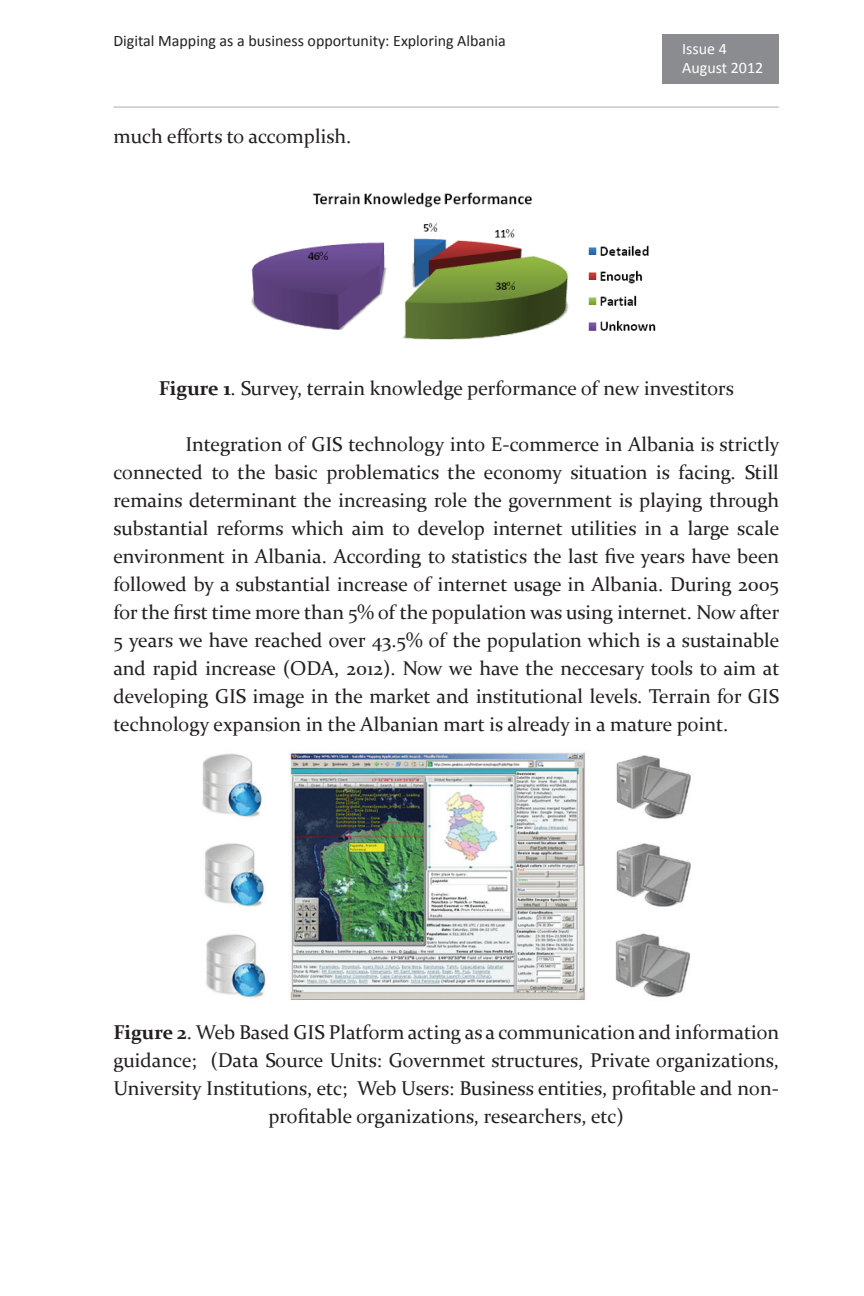
<style>
.page{position:relative;width:864px;height:1296px;background:#fff}
.page>*{position:absolute;margin:0;border:0;box-sizing:border-box;transform-origin:0 0}
.t1{font:20px/28px "Constantia";color:#231f20;text-align:justify}
.t2{font:16px "Calibri";color:#231f20}
.t3{font:16px/19.2px "Calibri";color:#fff}
.s1{font-weight:700}
</style>
<div class="page">
<hr style="left:113px;top:106px;width:666px;height:2px;background:#c7c8ca">
<div style="left:662px;top:34px;width:117px;height:49px;background:#8a8c8f"></div>
<img style="left:251px;top:192px;width:405px;height:148px">
<img style="left:202px;top:752px;width:489px;height:248px">
<p class="t2" style="left:113px;top:31px;width:394px">Digital Mapping as a business opportunity: Exploring Albania</p>
<p class="t1" style="left:113px;top:122px;width:239px">much efforts to accomplish.</p>
<p class="t3" style="left:682px;top:38px;width:83px">Issue 4<br>August 2012</p>
<p class="t1" style="left:159px;top:374px;width:577px"><span class="s1">Figure 1</span>. Survey, terrain knowledge performance of new investitors</p>
<p class="t1" style="left:113px;top:430px;width:668px;text-indent:72px">Integration of GIS technology into E-commerce in Albania is strictly connected to the basic problematics the economy situation is facing. Still remains determinant the increasing role the government is playing through substantial reforms which aim to develop internet utilities in a large scale environment in Albania. According to statistics the last five years have been followed by a substantial increase of internet usage in Albania. During 2005 for the first time more than 5% of the population was using internet. Now after 5 years we have reached over 43.5% of the population which is a sustainable and rapid increase (ODA, 2012). Now we have the neccesary tools to aim at developing GIS image in the market and institutional levels. Terrain for GIS technology expansion in the Albanian mart is already in a mature point.</p>
<p class="t1" style="left:113px;top:1018px;width:667px;text-align:center"><span class="s1">Figure 2</span>. Web Based GIS Platform acting as a communication and information guidance; (Data Source Units: Governmet structures, Private organizations, University Institutions, etc; Web Users: Business entities, profitable and non&shy;profitable organizations, researchers, etc)</p>
</div>
